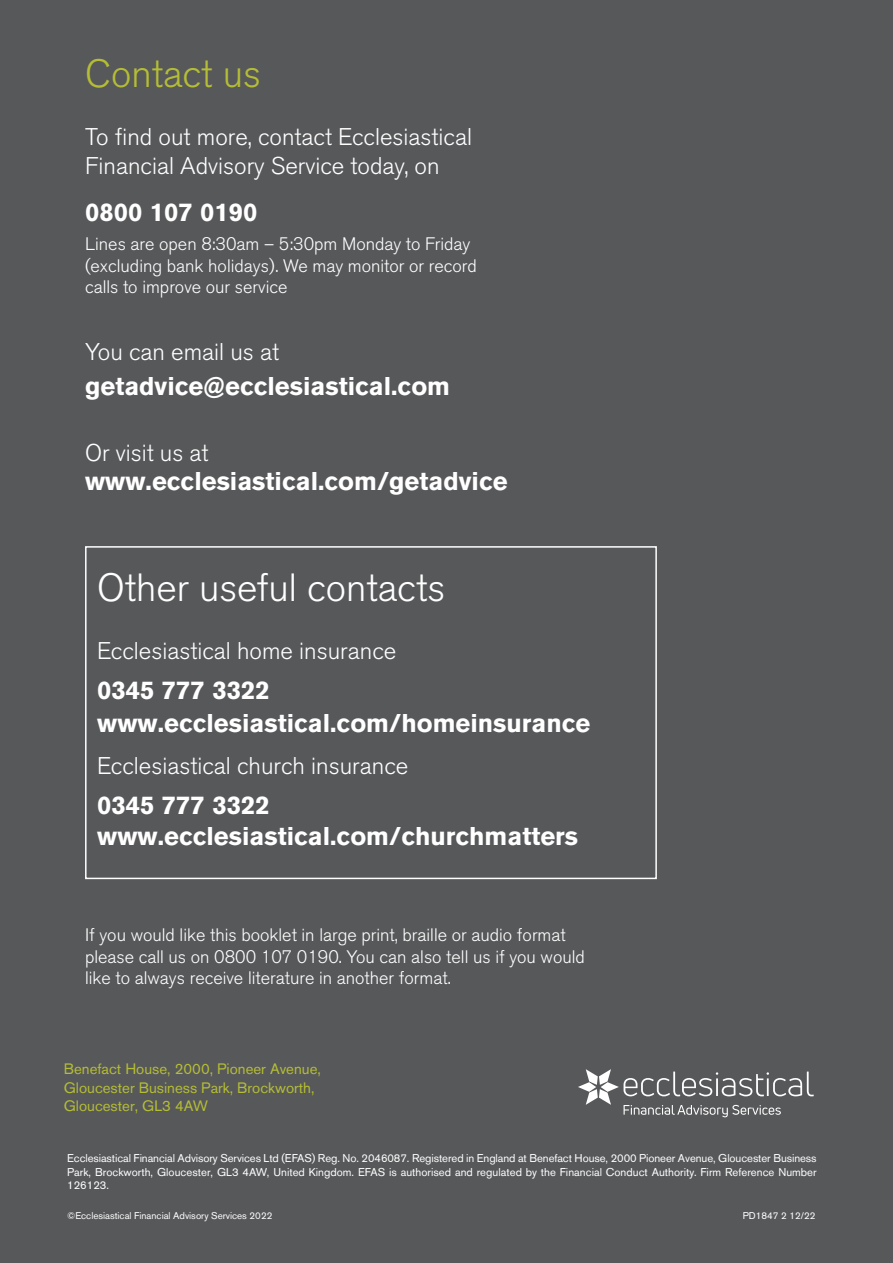
<style>
.page{position:relative;width:893px;height:1263px;background:#57585a}
.page>*{position:absolute;margin:0;border:0;box-sizing:border-box;transform-origin:0 0}
.t1{font:300 39px "Akzidenz Grotesk BQ";color:#fff}
.t2{font:300 39px "Akzidenz Grotesk BQ";color:#b4bd34}
.t3{font:700 25.5px/32.7px "Akzidenz Grotesk BQ";color:#fff}
.t4{font:300 24px/29.8px "Akzidenz Grotesk BQ";color:#fff}
.t5{font:300 18px/21.6px "Akzidenz Grotesk BQ";color:#fff}
.t6{font:15px/18.8px "Akzidenz Grotesk BQ";color:#b4bd34}
.t7{font:11.25px/13.5px "Akzidenz Grotesk BQ";letter-spacing:.005em;color:#fff;text-align:justify}
.t8{font:9.75px "Akzidenz Grotesk BQ";color:#fff}
</style>
<div class="page">
<div style="left:85px;top:546px;width:572px;height:333px;border:2px solid #fff"></div>
<svg style="left:578px;top:1069px;width:236px;height:48px"></svg>
<p class="t2" style="left:85px;top:60px;width:177px">Contact us</p>
<p class="t4" style="left:85px;top:124px;width:388px">To find out more, contact Ecclesiastical<br>Financial Advisory Service today, on</p>
<p class="t3" style="left:85px;top:199px;width:174px">0800 107 0190</p>
<p class="t5" style="left:85px;top:235px;width:393px">Lines are open 8:30am – 5:30pm Monday to Friday (excluding bank holidays). We may monitor or record calls to improve our service</p>
<p class="t4" style="left:85px;top:340px;width:196px">You can email us at</p>
<p class="t3" style="left:85px;top:373px;width:367px">getadvice@ecclesiastical.com</p>
<p class="t4" style="left:85px;top:440px;width:125px">Or visit us at</p>
<p class="t3" style="left:85px;top:468px;width:424px">www.ecclesiastical.com/getadvice</p>
<p class="t1" style="left:97px;top:574px;width:350px">Other useful contacts</p>
<p class="t4" style="left:97px;top:638px;width:301px">Ecclesiastical home insurance</p>
<p class="t3" style="left:97px;top:677px;width:495px">0345 777 3322 www.ecclesiastical.com/homeinsurance</p>
<p class="t4" style="left:97px;top:753px;width:313px">Ecclesiastical church insurance</p>
<p class="t3" style="left:97px;top:793px;width:482px;line-height:30.6px">0345 777 3322 www.ecclesiastical.com/churchmatters</p>
<p class="t5" style="left:85px;top:926px;width:501px">If you would like this booklet in large print, braille or audio format please call us on 0800 107 0190. You can also tell us if you would like to always receive literature in another format.</p>
<p class="t6" style="left:64px;top:1061px;width:259px">Benefact House, 2000, Pioneer Avenue,<br>Gloucester Business Park, Brockworth,<br>Gloucester, GL3 4AW</p>
<p class="t7" style="left:67px;top:1153px;width:751px">Ecclesiastical Financial Advisory Services Ltd (EFAS) Reg. No. 2046087. Registered in England at Benefact House, 2000 Pioneer Avenue, Gloucester Business Park, Brockworth, Gloucester, GL3 4AW, United Kingdom. EFAS is authorised and regulated by the Financial Conduct Authority. Firm Reference Number 126123.</p>
<p class="t8" style="left:67px;top:1212px;width:207px">©Ecclesiastical Financial Advisory Services 2022</p>
<p class="t8" style="left:743px;top:1212px;width:74px">PD1847 2 12/22</p>
</div>
